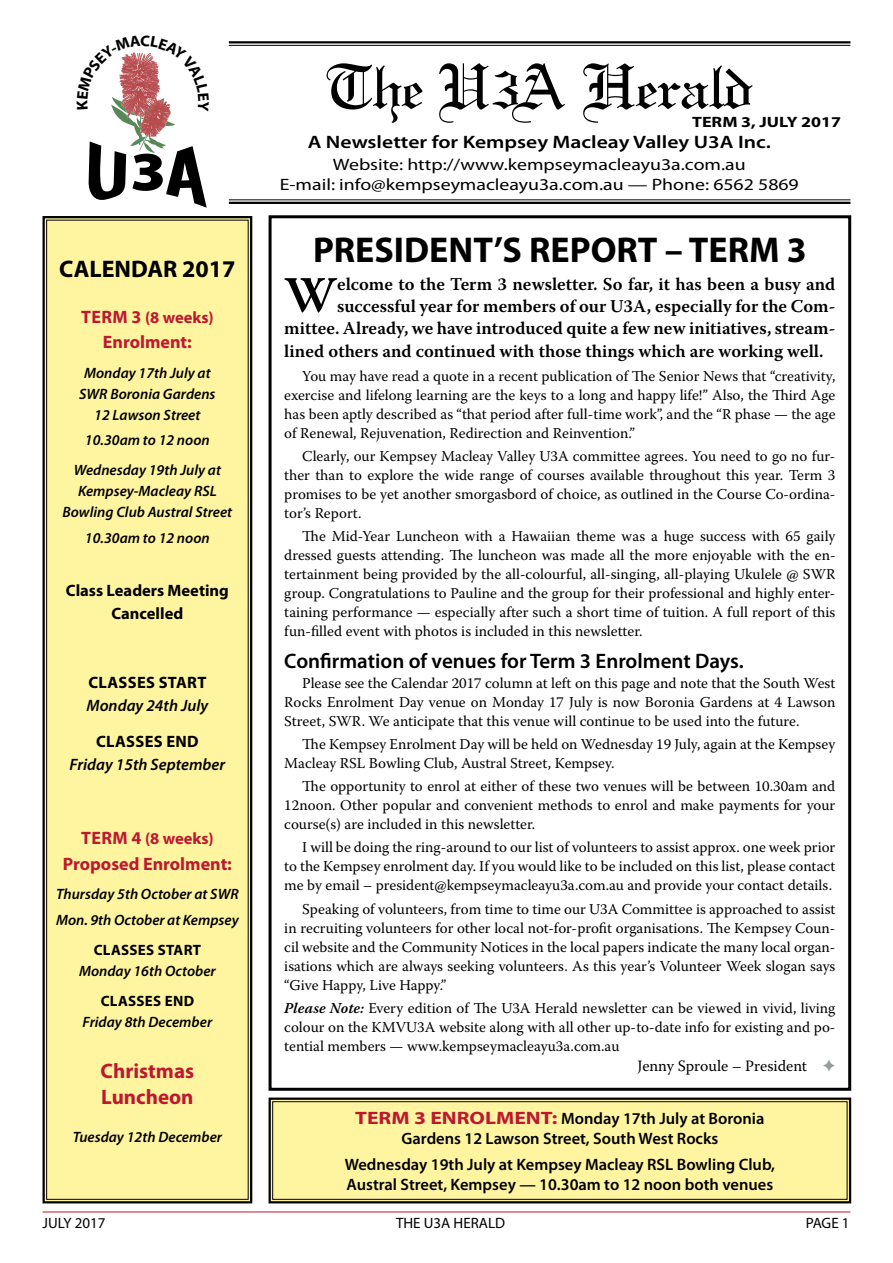
<style>
.page{position:relative;width:893px;height:1263px;background:#fff}
.page>*{position:absolute;margin:0;border:0;box-sizing:border-box;transform-origin:0 0}
.t1{font:67.5px "Linotext";letter-spacing:-.03em;color:#000}
.t2{font:600 50.85px "Warnock Pro";color:#000}
.t3{font:700 36px "Myriad Pro";color:#000}
.t4{font:700 24px "Myriad Pro";color:#000}
.t5{font:600 21px "Myriad Pro";color:#000}
.t6{font:700 21px/25.5px "Myriad Pro";color:#bc1930}
.t7{font:600 18px "Warnock Pro";color:#000}
.t8{font:600 18px "Myriad Pro";color:#000;scale:1.2 1}
.t9{font:700 18px "Myriad Pro";color:#bc1930}
.t10{font:600 16.5px/19.8px "Myriad Pro";color:#000;text-align:center}
.t11{font:16.5px/19.8px "Myriad Pro";color:#000;text-align:center;scale:1.2 1}
.t12{font:italic 600 16.5px "Myriad Pro";color:#000}
.t13{font:700 16.5px/22.8px "Myriad Pro";color:#000;text-align:center}
.t14{font:700 16.5px "Myriad Pro";color:#bc1930}
.t15{font:700 16.5px "Myriad Pro";letter-spacing:.02em;color:#000}
.t16{font:15.75px "Warnock Pro";color:#000}
.t17{font:15px/19px "Warnock Pro";color:#000;text-align:justify}
.t18{font:italic 600 15px/21px "Myriad Pro";color:#000;text-align:center}
.t19{font:15px "Myriad Pro";color:#000}
.t20{font:700 15px "Myriad Pro";letter-spacing:.02em;color:#000}
.t21{font:700 15px "Myriad Pro";color:#000;scale:1.2 1}
.s1{font-size:18px}
.s2{font-weight:600;font-style:italic}
.s3{font-weight:700;font-size:18px;color:#bc1930}
</style>
<div class="page">
<hr style="left:43px;top:1211px;width:807px;height:1px;background:#bc1930">
<div style="left:269px;top:215px;width:582px;height:876px;border:3px solid #000"></div>
<div style="left:42px;top:216px;width:211px;height:988px;background:#fff5a1"></div>
<div style="left:46px;top:220px;width:203px;height:980px;border:1px solid #000"></div>
<div style="left:268px;top:1097px;width:584px;height:107px;background:#fff5a1"></div>
<div style="left:272px;top:1101px;width:575px;height:99px;border:1px solid #000"></div>
<hr style="left:229px;top:41px;width:621px;height:2px;background:#000">
<hr style="left:229px;top:45px;width:621px;height:1px;background:#000">
<hr style="left:229px;top:199px;width:621px;height:1px;background:#000">
<hr style="left:229px;top:202px;width:621px;height:2px;background:#000">
<svg style="left:88px;top:52px;width:119px;height:156px"></svg>
<h3 class="t4" style="left:59px;top:255px;width:178px">CALENDAR 2017</h3>
<p class="t14" style="left:81px;top:309px;width:134px"><span class="s1">TERM 3</span> (8 weeks)</p>
<p class="t9" style="left:103px;top:332px;width:90px">Enrolment:</p>
<p class="t18" style="left:79px;top:362px;width:138px">Monday 17th July at<br>SWR Boronia Gardens<br>12 Lawson Street</p>
<p class="t18" style="left:74px;top:425px;width:149px;line-height:29.8px">10.30am to 12 noon<br>Wednesday 19th July at</p>
<p class="t18" style="left:63px;top:481px;width:171px">Kempsey-Macleay RSL<br>Bowling Club Austral Street</p>
<p class="t18" style="left:85px;top:527px;width:126px">10.30am to 12 noon</p>
<p class="t13" style="left:66px;top:579px;width:165px">Class Leaders Meeting<br>Cancelled</p>
<p class="t15" style="left:88px;top:674px;width:120px">CLASSES START</p>
<p class="t12" style="left:86px;top:697px;width:123px">Monday 24th July</p>
<p class="t15" style="left:96px;top:732px;width:104px">CLASSES END</p>
<p class="t12" style="left:70px;top:755px;width:157px">Friday 15th September</p>
<p class="t14" style="left:81px;top:829px;width:134px"><span class="s1">TERM 4</span> (8 weeks)</p>
<p class="t9" style="left:63px;top:853px;width:171px">Proposed Enrolment:</p>
<p class="t18" style="left:56px;top:882px;width:184px;line-height:25.7px;text-align:left">Thursday 5th October at SWR<br>Mon. 9th October at Kempsey</p>
<p class="t20" style="left:94px;top:941px;width:109px">CLASSES START</p>
<p class="t18" style="left:79px;top:960px;width:138px">Monday 16th October</p>
<p class="t20" style="left:101px;top:992px;width:95px">CLASSES END</p>
<p class="t18" style="left:83px;top:1011px;width:131px">Friday 8th December</p>
<h3 class="t6" style="left:101px;top:1058px;width:95px">Christmas<br>Luncheon</h3>
<p class="t18" style="left:73px;top:1126px;width:151px">Tuesday 12th December</p>
<h1 class="t1" style="left:325px;top:47px;width:430px">The U3A Herald</h1>
<p class="t21" style="left:692px;top:113px;width:126px">TERM 3, JULY 2017</p>
<p class="t8" style="left:308px;top:132px;width:387px">A Newsletter for Kempsey Macleay Valley U3A Inc.</p>
<p class="t11" style="left:280px;top:155px;width:434px">Website: http://www.kempseymacleayu3a.com.au<br>E-mail: info@kempseymacleayu3a.com.au — Phone: 6562 5869</p>
<h3 class="t3" style="left:313px;top:230px;width:495px">PRESIDENT’S REPORT – TERM 3</h3>
<h2 class="t2" style="left:284px;top:264px;width:54px">W</h2>
<p class="t7" style="left:337px;top:273px;width:500px">elcome to the Term 3 newsletter. So far, it has been a busy and</p>
<p class="t7" style="left:337px;top:295px;width:500px">successful year for members of our U3A, especially for the Com-</p>
<p class="t7" style="left:284px;top:317px;width:553px">mittee. Already, we have introduced quite a few new initiatives, stream-</p>
<p class="t7" style="left:284px;top:340px;width:541px">lined others and continued with those things which are working well.</p>
<p class="t17" style="left:284px;top:366px;width:553px;text-indent:18px">You may have read a quote in a recent publication of The Senior News that “creativity, exercise and lifelong learning are the keys to a long and happy life!” Also, the Third Age has been aptly described as “that period after full-time work”, and the “R phase — the age of Renewal, Rejuvenation, Redirection and Reinvention.”</p>
<p class="t17" style="left:284px;top:446px;width:553px;text-indent:18px">Clearly, our Kempsey Macleay Valley U3A committee agrees. You need to go no fur&shy;ther than to explore the wide range of courses available throughout this year. Term 3 promises to be yet another smorgasbord of choice, as outlined in the Course Co-ordina&shy;tor’s Report.</p>
<p class="t17" style="left:284px;top:527px;width:553px;text-indent:18px">The Mid-Year Luncheon with a Hawaiian theme was a huge success with 65 gaily dressed guests attending. The luncheon was made all the more enjoyable with the en&shy;tertainment being provided by the all-colourful, all-singing, all-playing Ukulele @ SWR group. Congratulations to Pauline and the group for their professional and highly enter&shy;taining performance — especially after such a short time of tuition. A full report of this fun-filled event with photos is included in this newsletter.</p>
<h3 class="t5" style="left:284px;top:649px;width:461px">Confirmation of venues for Term 3 Enrolment Days.</h3>
<p class="t17" style="left:284px;top:673px;width:553px;text-indent:18px">Please see the Calendar 2017 column at left on this page and note that the South West Rocks Enrolment Day venue on Monday 17 July is now Boronia Gardens at 4 Lawson Street, SWR. We anticipate that this venue will continue to be used into the future.</p>
<p class="t17" style="left:284px;top:734px;width:553px;text-indent:18px">The Kempsey Enrolment Day will be held on Wednesday 19 July, again at the Kempsey<br>Macleay RSL Bowling Club, Austral Street, Kempsey.</p>
<p class="t17" style="left:284px;top:776px;width:553px;text-indent:18px">The opportunity to enrol at either of these two venues will be between 10.30am and 12noon. Other popular and convenient methods to enrol and make payments for your course(s) are included in this newsletter.</p>
<p class="t17" style="left:284px;top:838px;width:553px;text-indent:18px">I will be doing the ring-around to our list of volunteers to assist approx. one week prior to the Kempsey enrolment day. If you would like to be included on this list, please contact me by email – president@kempseymacleayu3a.com.au and provide your contact details.</p>
<p class="t17" style="left:284px;top:899px;width:553px;text-indent:18px">Speaking of volunteers, from time to time our U3A Committee is approached to assist in recruiting volunteers for other local not-for-profit organisations. The Kempsey Coun&shy;cil website and the Community Notices in the local papers indicate the many local organ&shy;isations which are always seeking volunteers. As this year’s Volunteer Week slogan says “Give Happy, Live Happy.”</p>
<p class="t17" style="left:284px;top:998px;width:553px"><span class="s2">Please Note:</span> Every edition of The U3A Herald newsletter can be viewed in vivid, living colour on the KMVU3A website along with all other up-to-date info for existing and po&shy;tential members — www.kempseymacleayu3a.com.au</p>
<p class="t16" style="left:637px;top:1056px;width:171px">Jenny Sproule – President</p>
<p class="t10" style="left:355px;top:1109px;width:411px"><span class="s3">TERM 3 ENROLMENT:</span> Monday 17th July at Boronia<br>Gardens 12 Lawson Street, South West Rocks</p>
<p class="t10" style="left:345px;top:1155px;width:432px;text-align:left">Wednesday 19th July at Kempsey Macleay RSL Bowling Club,<br>Austral Street, Kempsey — 10.30am to 12 noon both venues</p>
<p class="t19" style="left:43px;top:1215px;width:65px">JULY 2017</p>
<p class="t19" style="left:396px;top:1215px;width:111px">THE U3A HERALD</p>
<p class="t19" style="left:806px;top:1215px;width:45px">PAGE 1</p>
</div>
